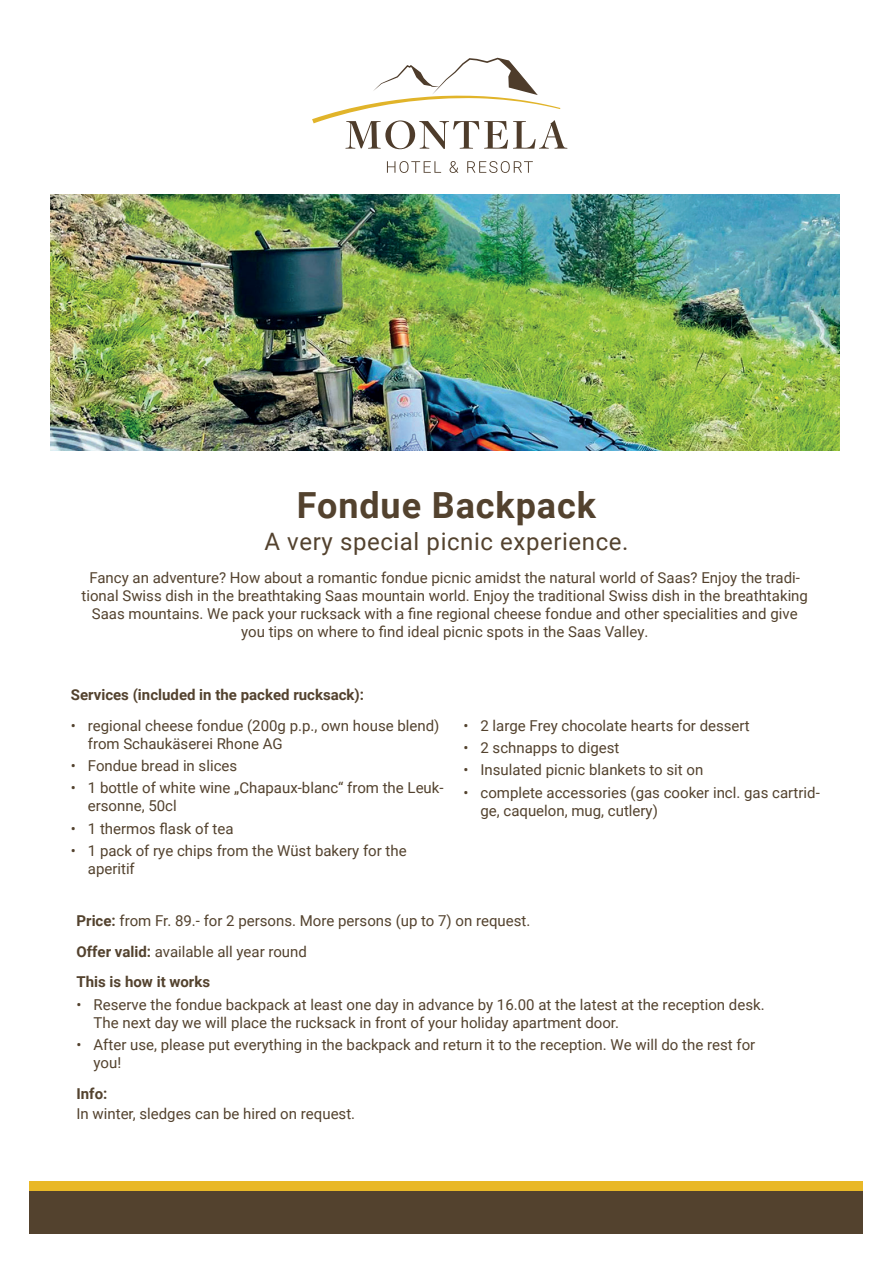
<style>
.page{position:relative;width:893px;height:1263px;background:#fff}
.page>*{position:absolute;margin:0;border:0;box-sizing:border-box;transform-origin:0 0}
.t1{font:700 36px "Roboto";letter-spacing:.025em;color:#53422e}
.t2{font:24px "Roboto";letter-spacing:.025em;color:#53422e}
.t3{font:15px/18px "Roboto";color:#53422e}
.t4{font:700 15px "Roboto";color:#53422e}
.s1{font-weight:700}
</style>
<div class="page">
<div style="left:29px;top:1181px;width:834px;height:10px;background:#e9b827"></div>
<div style="left:29px;top:1191px;width:834px;height:42px;background:#53422e"></div>
<svg style="left:312px;top:58px;width:255px;height:91px"></svg>
<svg style="left:387px;top:161px;width:54px;height:12px"></svg>
<svg style="left:450px;top:161px;width:8px;height:12px"></svg>
<svg style="left:467px;top:161px;width:66px;height:12px"></svg>
<img style="left:50px;top:194px;width:789px;height:257px">
<h1 class="t1" style="left:297px;top:480px;width:301px">Fondue Backpack</h1>
<h2 class="t2" style="left:264px;top:525px;width:366px">A very special picnic experience.</h2>
<p class="t3" style="left:82px;top:568px;width:728px;text-align:center">Fancy an adventure? How about a romantic fondue picnic amidst the natural world of Saas? Enjoy the tradi&shy;tional Swiss dish in the breathtaking Saas mountain world. Enjoy the traditional Swiss dish in the breathtaking Saas mountains. We pack your rucksack with a fine regional cheese fondue and other specialities and give you tips on where to find ideal picnic spots in the Saas Valley.</p>
<p class="t4" style="left:71px;top:684px;width:295px">Services (included in the packed rucksack):</p>
<p class="t3" style="left:88px;top:716px;width:353px;text-indent:-17px">• regional cheese fondue (200g p.p., own house blend) from Schaukäserei Rhone AG</p>
<p class="t3" style="left:71px;top:756px;width:168px">• Fondue bread in slices</p>
<p class="t3" style="left:88px;top:778px;width:357px;text-indent:-17px">• 1 bottle of white wine „Chapaux-blanc“ from the Leuk&shy;ersonne, 50cl</p>
<p class="t3" style="left:71px;top:819px;width:164px">• 1 thermos flask of tea</p>
<p class="t3" style="left:88px;top:841px;width:320px;text-indent:-17px">• 1 pack of rye chips from the Wüst bakery for the aperitif</p>
<p class="t3" style="left:463px;top:716px;width:288px">• 2 large Frey chocolate hearts for dessert</p>
<p class="t3" style="left:463px;top:738px;width:157px">• 2 schnapps to digest</p>
<p class="t3" style="left:463px;top:760px;width:241px">• Insulated picnic blankets to sit on</p>
<p class="t3" style="left:480px;top:783px;width:341px;text-indent:-17px">• complete accessories (gas cooker incl. gas cartrid&shy;ge, caquelon, mug, cutlery)</p>
<p class="t3" style="left:77px;top:905px;width:455px;line-height:30.8px"><span class="s1">Price:</span> from Fr. 89.- for 2 persons. More persons (up to 7) on request.<br><span class="s1">Offer valid:</span> available all year round<br><span class="s1">This is how it works</span></p>
<p class="t3" style="left:94px;top:995px;width:673px;text-indent:-17px">• Reserve the fondue backpack at least one day in advance by 16.00 at the latest at the reception desk.<br>The next day we will place the rucksack in front of your holiday apartment door.</p>
<p class="t3" style="left:94px;top:1035px;width:663px;text-indent:-17px">• After use, please put everything in the backpack and return it to the reception. We will do the rest for you!</p>
<p class="t4" style="left:77px;top:1083px;width:32px">Info:</p>
<p class="t3" style="left:77px;top:1104px;width:280px">In winter, sledges can be hired on request.</p>
</div>
